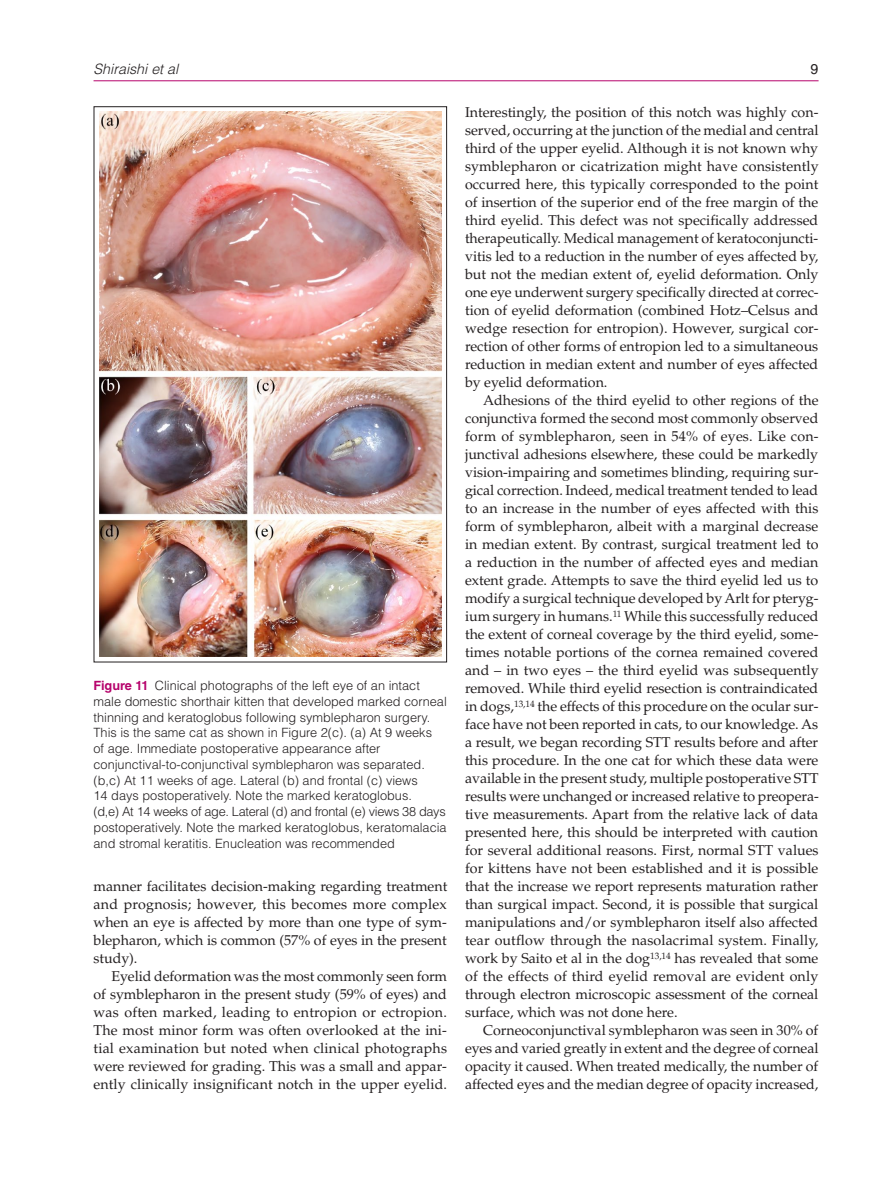
<style>
.page{position:relative;width:893px;height:1191px;background:#fff}
.page>*{position:absolute;margin:0;border:0;box-sizing:border-box;transform-origin:0 0}
.t1{font:14.25px/18px "Palatino LT Std";letter-spacing:-.005em;color:#231f20;text-align:justify}
.t2{font:italic 300 14.25px "Helvetica LT Std";color:#231f20}
.t3{font:14.25px "Helvetica LT Std";color:#231f20}
.t4{font:300 12.75px/15.8px "Helvetica LT Std";color:#231f20}
.s1{font-weight:700;color:#b6036c}
</style>
<div class="page">
<hr style="left:94px;top:80px;width:725px;height:1px;background:#b6036c">
<img style="left:99px;top:112px;width:342px;height:545px">
<p class="t2" style="left:94px;top:60px;width:86px">Shiraishi et al</p>
<p class="t3" style="left:811px;top:61px;width:9px">9</p>
<p class="t4" style="left:94px;top:677px;width:355px"><span class="s1">Figure 11</span> Clinical photographs of the left eye of an intact male domestic shorthair kitten that developed marked corneal thinning and keratoglobus following symblepharon surgery.<br>This is the same cat as shown in Figure 2(c). (a) At 9 weeks<br>of age. Immediate postoperative appearance after conjunctival-to-conjunctival symblepharon was separated. (b,c) At 11 weeks of age. Lateral (b) and frontal (c) views<br>14 days postoperatively. Note the marked keratoglobus.<br>(d,e) At 14 weeks of age. Lateral (d) and frontal (e) views 38 days postoperatively. Note the marked keratoglobus, keratomalacia and stromal keratitis. Enucleation was recommended</p>
<p class="t1" style="left:94px;top:877px;width:355px">manner facilitates decision-making regarding treatment and prognosis; however, this becomes more complex when an eye is affected by more than one type of sym&shy;blepharon, which is common (57% of eyes in the present study).</p>
<p class="t1" style="left:94px;top:967px;width:355px;text-indent:18px">Eyelid deformation was the most commonly seen form of symblepharon in the present study (59% of eyes) and was often marked, leading to entropion or ectropion.<br>The most minor form was often overlooked at the ini&shy;tial examination but noted when clinical photographs were reviewed for grading. This was a small and appar&shy;ently clinically insignificant notch in the upper eyelid.</p>
<p class="t1" style="left:465px;top:103px;width:355px">Interestingly, the position of this notch was highly con&shy;served, occurring at the junction of the medial and central third of the upper eyelid. Although it is not known why symblepharon or cicatrization might have consistently occurred here, this typically corresponded to the point of insertion of the superior end of the free margin of the third eyelid. This defect was not specifically addressed therapeutically. Medical management of keratoconjuncti&shy;vitis led to a reduction in the number of eyes affected by, but not the median extent of, eyelid deformation. Only one eye underwent surgery specifically directed at correc&shy;tion of eyelid deformation (combined Hotz–Celsus and wedge resection for entropion). However, surgical cor&shy;rection of other forms of entropion led to a simultaneous reduction in median extent and number of eyes affected by eyelid deformation.</p>
<p class="t1" style="left:465px;top:391px;width:355px;text-indent:18px">Adhesions of the third eyelid to other regions of the conjunctiva formed the second most commonly observed form of symblepharon, seen in 54% of eyes. Like con&shy;junctival adhesions elsewhere, these could be markedly vision-impairing and sometimes blinding, requiring sur&shy;gical correction. Indeed, medical treatment tended to lead to an increase in the number of eyes affected with this form of symblepharon, albeit with a marginal decrease in median extent. By contrast, surgical treatment led to a reduction in the number of affected eyes and median extent grade. Attempts to save the third eyelid led us to modify a surgical technique developed by Arlt for pteryg&shy;ium surgery in humans.<sup>11</sup> While this successfully reduced the extent of corneal coverage by the third eyelid, some&shy;times notable portions of the cornea remained covered and – in two eyes – the third eyelid was subsequently removed. While third eyelid resection is contraindicated in dogs,<sup>13,14</sup> the effects of this procedure on the ocular sur&shy;face have not been reported in cats, to our knowledge. As a result, we began recording STT results before and after this procedure. In the one cat for which these data were available in the present study, multiple postoperative STT results were unchanged or increased relative to preopera&shy;tive measurements. Apart from the relative lack of data presented here, this should be interpreted with caution for several additional reasons. First, normal STT values for kittens have not been established and it is possible that the increase we report represents maturation rather than surgical impact. Second, it is possible that surgical manipulations and/or symblepharon itself also affected tear outflow through the nasolacrimal system. Finally, work by Saito et al in the dog<sup>13,14</sup> has revealed that some of the effects of third eyelid removal are evident only through electron microscopic assessment of the corneal surface, which was not done here.</p>
<p class="t1" style="left:465px;top:1021px;width:355px;text-indent:18px">Corneoconjunctival symblepharon was seen in 30% of eyes and varied greatly in extent and the degree of corneal opacity it caused. When treated medically, the number of affected eyes and the median degree of opacity increased,</p>
</div>
